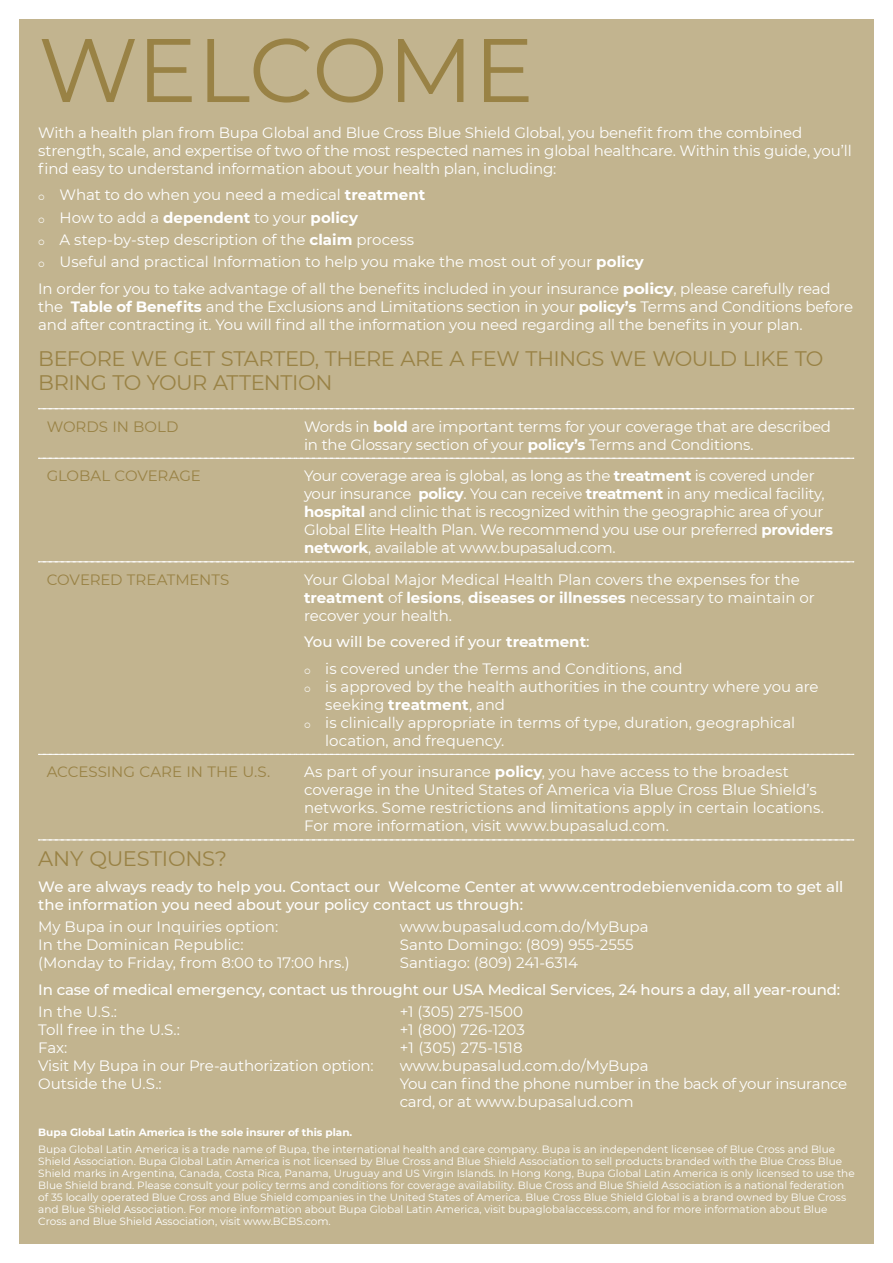
<style>
.page{position:relative;width:893px;height:1263px;background:#fff}
.page>*{position:absolute;margin:0;border:0;box-sizing:border-box;transform-origin:0 0}
.t1{font:90px "Montserrat";letter-spacing:-.005em;color:#998245}
.t2{font:21px/24px "Montserrat";letter-spacing:-.02em;color:#998245}
.t3{font:15px/18px "Montserrat";letter-spacing:-.01em;color:#fff}
.t4{font:500 15px/18px "Montserrat";letter-spacing:-.005em;color:#fff}
.t5{font:15px "Montserrat";letter-spacing:-.005em;color:#998245}
.t6{font:15px "Montserrat";letter-spacing:.02em;color:#fff}
.t7{font:10.5px/12px "Montserrat";color:#fff}
.t8{font:700 10.5px "Montserrat";color:#fff}
.s1{font-weight:700}
</style>
<div class="page">
<div style="left:19px;top:19px;width:855px;height:1225px;background:#c2b48f"></div>
<svg style="left:38px;top:408px;width:816px;height:1px"></svg>
<svg style="left:38px;top:458px;width:816px;height:1px"></svg>
<svg style="left:38px;top:561px;width:816px;height:1px"></svg>
<svg style="left:38px;top:754px;width:816px;height:1px"></svg>
<svg style="left:38px;top:839px;width:816px;height:1px"></svg>
<h1 class="t1" style="left:38px;top:8px;width:497px">WELCOME</h1>
<p class="t3" style="left:38px;top:123px;width:815px">With a health plan from Bupa Global and Blue Cross Blue Shield Global, you benefit from the combined strength, scale, and expertise of two of the most respected names in global healthcare. Within this guide, you’ll find easy to understand information about your health plan, including:</p>
<p class="t3" style="left:38px;top:185px;width:388px">○ What to do when you need a medical <span class="s1">treatment</span></p>
<p class="t3" style="left:38px;top:208px;width:321px">○ How to add a <span class="s1">dependent</span> to your <span class="s1">policy</span></p>
<p class="t3" style="left:38px;top:230px;width:377px">○ A step-by-step description of the <span class="s1">claim</span> process</p>
<p class="t3" style="left:38px;top:248px;width:794px;line-height:26.5px">○ Useful and practical Information to help you make the most out of your <span class="s1">policy<br></span>In order for you to take advantage of all the benefits included in your insurance <span class="s1">policy</span>, please carefully read</p>
<p class="t3" style="left:38px;top:297px;width:816px">the <span class="s1">Table of Benefits</span> and the Exclusions and Limitations section in your <span class="s1">policy’s</span> Terms and Conditions before and after contracting it. You will find all the information you need regarding all the benefits in your plan.</p>
<h2 class="t2" style="left:38px;top:345px;width:787px">BEFORE WE GET STARTED, THERE ARE A FEW THINGS WE WOULD LIKE TO<br>BRING TO YOUR ATTENTION</h2>
<p class="t5" style="left:47px;top:416px;width:133px">WORDS IN BOLD</p>
<p class="t3" style="left:304px;top:417px;width:529px">Words in <span class="s1">bold</span> are important terms for your coverage that are described in the Glossary section of your <span class="s1">policy’s</span> Terms and Conditions.</p>
<p class="t5" style="left:47px;top:466px;width:156px">GLOBAL COVERAGE</p>
<p class="t3" style="left:304px;top:466px;width:530px">Your coverage area is global, as long as the <span class="s1">treatment</span> is covered under your insurance <span class="s1">policy</span>. You can receive <span class="s1">treatment</span> in any medical facility, <span class="s1">hospital</span> and clinic that is recognized within the geographic area of your Global Elite Health Plan. We recommend you use our preferred <span class="s1">providers network</span>, available at www.bupasalud.com.</p>
<p class="t5" style="left:47px;top:569px;width:184px">COVERED TREATMENTS</p>
<p class="t3" style="left:304px;top:570px;width:512px">Your Global Major Medical Health Plan covers the expenses for the <span class="s1">treatment</span> of <span class="s1">lesions</span>, <span class="s1">diseases or illnesses</span> necessary to maintain or recover your health.</p>
<p class="t4" style="left:304px;top:632px;width:287px">You will be covered if your <span class="s1">treatment</span>:</p>
<p class="t3" style="left:304px;top:659px;width:380px">○ is covered under the Terms and Conditions, and</p>
<p class="t3" style="left:325px;top:677px;width:495px;text-indent:-21px">○ is approved by the health authorities in the country where you are seeking <span class="s1">treatment</span>, and</p>
<p class="t3" style="left:325px;top:713px;width:471px;text-indent:-21px">○ is clinically appropriate in terms of type, duration, geographical location, and frequency.</p>
<p class="t5" style="left:47px;top:762px;width:225px">ACCESSING CARE IN THE U.S.</p>
<p class="t3" style="left:304px;top:762px;width:521px">As part of your insurance <span class="s1">policy</span>, you have access to the broadest coverage in the United States of America via Blue Cross Blue Shield’s networks. Some restrictions and limitations apply in certain locations.<br>For more information, visit www.bupasalud.com.</p>
<h2 class="t2" style="left:38px;top:845px;width:190px">ANY QUESTIONS?</h2>
<p class="t4" style="left:38px;top:877px;width:807px">We are always ready to help you. Contact our Welcome Center at www.centrodebienvenida.com to get all the information you need about your policy contact us through:</p>
<p class="t3" style="left:38px;top:917px;width:241px">My Bupa in our Inquiries option:</p>
<p class="t3" style="left:400px;top:917px;width:250px">www.bupasalud.com.do/MyBupa</p>
<p class="t3" style="left:38px;top:935px;width:207px">In the Dominican Republic:</p>
<p class="t3" style="left:400px;top:935px;width:235px">Santo Domingo: (809) 955-2555</p>
<p class="t3" style="left:38px;top:953px;width:313px">(Monday to Friday, from 8:00 to 17:00 hrs.)</p>
<p class="t3" style="left:400px;top:953px;width:180px">Santiago: (809) 241-6314</p>
<p class="t4" style="left:38px;top:980px;width:803px">In case of medical emergency, contact us throught our USA Medical Services, 24 hours a day, all year-round:</p>
<p class="t3" style="left:38px;top:1002px;width:80px">In the U.S.:</p>
<p class="t3" style="left:400px;top:1002px;width:125px">+1 (305) 275-1500</p>
<p class="t3" style="left:38px;top:1020px;width:143px">Toll free in the U.S.:</p>
<p class="t3" style="left:400px;top:1020px;width:127px">+1 (800) 726-1203</p>
<p class="t3" style="left:38px;top:1038px;width:31px">Fax:</p>
<p class="t6" style="left:400px;top:1037px;width:125px">+1 (305) 275-1518</p>
<p class="t3" style="left:38px;top:1056px;width:337px">Visit My Bupa in our Pre-authorization option:</p>
<p class="t3" style="left:400px;top:1056px;width:250px">www.bupasalud.com.do/MyBupa</p>
<p class="t3" style="left:38px;top:1074px;width:125px">Outside the U.S.:</p>
<p class="t3" style="left:400px;top:1074px;width:449px">You can find the phone number in the back of your insurance card, or at www.bupasalud.com</p>
<p class="t8" style="left:38px;top:1125px;width:316px">Bupa Global Latin America is the sole insurer of this plan.</p>
<p class="t7" style="left:38px;top:1142px;width:818px">Bupa Global Latin America is a trade name of Bupa, the international health and care company. Bupa is an independent licensee of Blue Cross and Blue Shield Association. Bupa Global Latin America is not licensed by Blue Cross and Blue Shield Association to sell products branded with the Blue Cross Blue Shield marks in Argentina, Canada, Costa Rica, Panama, Uruguay and US Virgin Islands. In Hong Kong, Bupa Global Latin America is only licensed to use the Blue Shield brand. Please consult your policy terms and conditions for coverage availability. Blue Cross and Blue Shield Association is a national federation of 35 locally operated Blue Cross and Blue Shield companies in the United States of America. Blue Cross Blue Shield Global is a brand owned by Blue Cross and Blue Shield Association. For more information about Bupa Global Latin America, visit bupaglobalaccess.com, and for more information about Blue Cross and Blue Shield Association, visit www.BCBS.com.</p>
</div>
